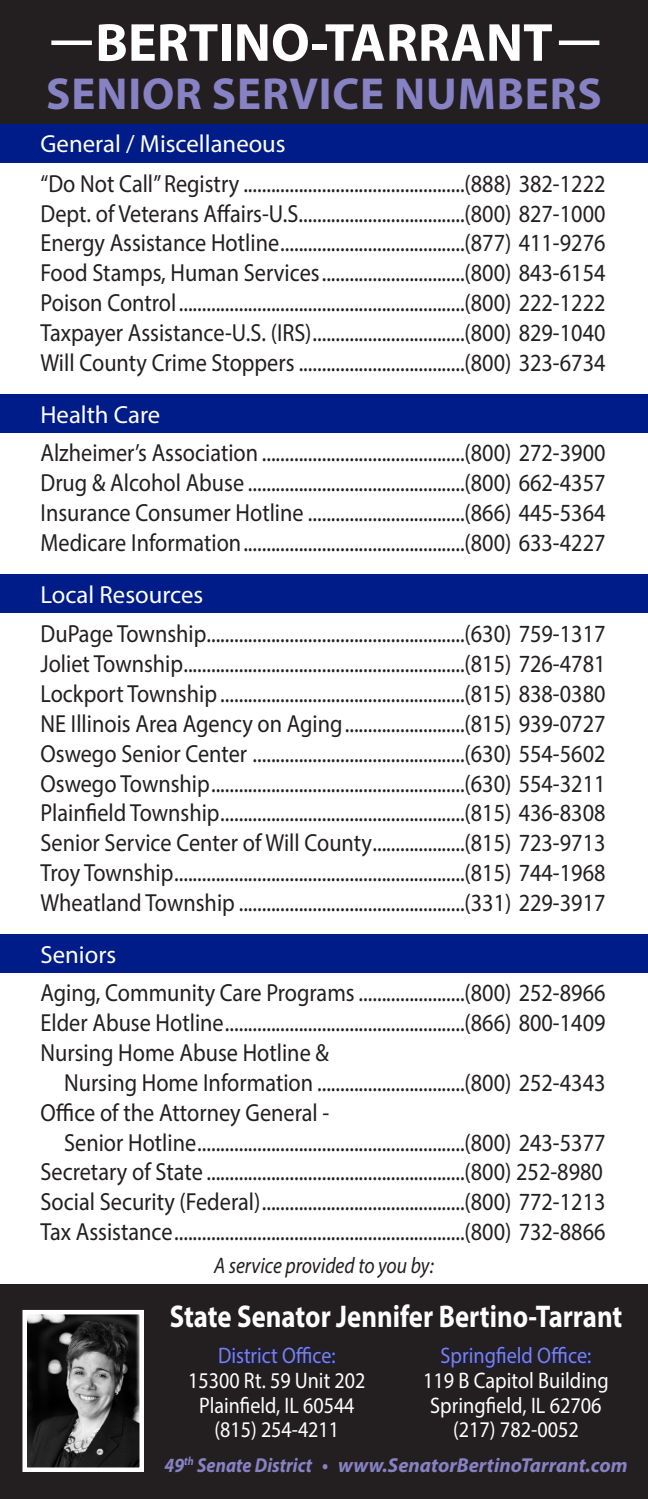
<style>
.page{position:relative;width:648px;height:1499px;background:#fff}
.page>*{position:absolute;margin:0;border:0;box-sizing:border-box;transform-origin:0 0}
.t1{font:700 54px "Myriad Pro";color:#fff}
.t2{font:700 45px "Myriad Pro";letter-spacing:.02em;color:#8782c4}
.t3{font:700 31.5px "Myriad Pro";color:#fff;scale:.85 1}
.t4{font:24.75px "Myriad Pro";color:#231f20;scale:.9 1}
.t5{font:24.75px "Myriad Pro";color:#fff}
.t6{font:22.5px "Myriad Pro";color:#fff;scale:.9 1}
.t7{font:22.5px "Myriad Pro";color:#fff;scale:.89 1}
.t8{font:italic 22.5px "Myriad Pro";color:#231f20;scale:.87 1}
.t9{font:22.5px "Myriad Pro";color:#8782c4;scale:.9 1}
.t10{font:22.5px "Myriad Pro";color:#8782c4;scale:.89 1}
.t11{font:italic 700 20.25px "Myriad Pro";color:#8782c4;scale:.9 1}
</style>
<div class="page">
<div style="left:0;top:0;width:648px;height:124px;background:#231f20"></div>
<div style="left:0;top:1284px;width:648px;height:214px;background:#231f20"></div>
<div style="left:0;top:124px;width:648px;height:38px;background:#001c88"></div>
<div style="left:0;top:394px;width:648px;height:39px;background:#001c88"></div>
<div style="left:0;top:934px;width:648px;height:39px;background:#001c88"></div>
<div style="left:51px;top:40px;width:41px;height:5px;background:#fff"></div>
<div style="left:559px;top:40px;width:40px;height:5px;background:#fff"></div>
<svg style="left:440px;top:1346px;width:151px;height:22px"></svg>
<svg style="left:219px;top:1346px;width:116px;height:18px"></svg>
<img style="left:27px;top:1315px;width:112px;height:152px">
<div style="left:22px;top:1310px;width:122px;height:162px;border:4px solid #fff"></div>
<div style="left:0;top:574px;width:648px;height:39px;background:#001c88"></div>
<p class="t1" style="left:95px;top:7px;width:459px">BERTINO-TARRANT</p>
<p class="t2" style="left:46px;top:65px;width:557px">SENIOR SERVICE NUMBERS</p>
<p class="t5" style="left:40px;top:129px;width:247px">General / Miscellaneous</p>
<p class="t4" style="left:40px;top:168px;width:629px">“Do Not Call” Registry ................................................(888) 382-1222</p>
<p class="t4" style="left:40px;top:198px;width:629px">Dept. of Veterans Affairs-U.S....................................(800) 827-1000</p>
<p class="t4" style="left:40px;top:228px;width:629px">Energy Assistance Hotline........................................(877) 411-9276</p>
<p class="t4" style="left:40px;top:258px;width:629px">Food Stamps, Human Services...............................(800) 843-6154</p>
<p class="t4" style="left:40px;top:287px;width:629px">Poison Control..............................................................(800) 222-1222</p>
<p class="t4" style="left:40px;top:317px;width:629px">Taxpayer Assistance-U.S. (IRS).................................(800) 829-1040</p>
<p class="t4" style="left:40px;top:347px;width:629px">Will County Crime Stoppers ....................................(800) 323-6734</p>
<p class="t5" style="left:40px;top:399px;width:121px">Health Care</p>
<p class="t4" style="left:40px;top:438px;width:629px">Alzheimer’s Association ............................................(800) 272-3900</p>
<p class="t4" style="left:40px;top:467px;width:629px">Drug &amp; Alcohol Abuse ...............................................(800) 662-4357</p>
<p class="t4" style="left:40px;top:497px;width:629px">Insurance Consumer Hotline ..................................(866) 445-5364</p>
<p class="t4" style="left:40px;top:527px;width:629px">Medicare Information................................................(800) 633-4227</p>
<p class="t5" style="left:40px;top:579px;width:164px">Local Resources</p>
<p class="t4" style="left:40px;top:619px;width:629px">DuPage Township........................................................(630) 759-1317</p>
<p class="t4" style="left:40px;top:648px;width:629px">Joliet Township.............................................................(815) 726-4781</p>
<p class="t4" style="left:40px;top:678px;width:629px">Lockport Township .....................................................(815) 838-0380</p>
<p class="t4" style="left:40px;top:708px;width:629px">NE Illinois Area Agency on Aging..........................(815) 939-0727</p>
<p class="t4" style="left:40px;top:738px;width:629px">Oswego Senior Center ..............................................(630) 554-5602</p>
<p class="t4" style="left:40px;top:768px;width:629px">Oswego Township.......................................................(630) 554-3211</p>
<p class="t4" style="left:40px;top:798px;width:629px">Plainfield Township.....................................................(815) 436-8308</p>
<p class="t4" style="left:40px;top:827px;width:629px">Senior Service Center of Will County....................(815) 723-9713</p>
<p class="t4" style="left:40px;top:857px;width:629px">Troy Township...............................................................(815) 744-1968</p>
<p class="t4" style="left:40px;top:887px;width:629px">Wheatland Township .................................................(331) 229-3917</p>
<p class="t5" style="left:40px;top:939px;width:77px">Seniors</p>
<p class="t4" style="left:40px;top:977px;width:629px">Aging, Community Care Programs .......................(800) 252-8966</p>
<p class="t4" style="left:40px;top:1007px;width:629px">Elder Abuse Hotline....................................................(866) 800-1409</p>
<p class="t4" style="left:40px;top:1037px;width:322px">Nursing Home Abuse Hotline &amp;</p>
<p class="t4" style="left:64px;top:1067px;width:603px">Nursing Home Information ................................(800) 252-4343</p>
<p class="t4" style="left:40px;top:1097px;width:323px">Office of the Attorney General -</p>
<p class="t4" style="left:64px;top:1127px;width:603px">Senior Hotline..........................................................(800) 243-5377</p>
<p class="t4" style="left:40px;top:1156px;width:627px">Secretary of State ........................................................(800) 252-8980</p>
<p class="t4" style="left:40px;top:1186px;width:629px">Social Security (Federal)............................................(800) 772-1213</p>
<p class="t4" style="left:40px;top:1216px;width:629px">Tax Assistance...............................................................(800) 732-8866</p>
<p class="t8" style="left:214px;top:1251px;width:254px">A service provided to you by:</p>
<p class="t3" style="left:170px;top:1295px;width:534px">State Senator Jennifer Bertino-Tarrant</p>
<p class="t10" style="left:218px;top:1341px;width:134px">District Office:</p>
<p class="t7" style="left:188px;top:1366px;width:201px">15300 Rt. 59 Unit 202</p>
<p class="t7" style="left:199px;top:1391px;width:176px">Plainfield, IL 60544</p>
<p class="t7" style="left:215px;top:1415px;width:142px">(815) 254-4211</p>
<p class="t9" style="left:441px;top:1341px;width:169px">Springfield Office:</p>
<p class="t6" style="left:423px;top:1366px;width:208px">119 B Capitol Building</p>
<p class="t6" style="left:430px;top:1391px;width:192px">Springfield, IL 62706</p>
<p class="t6" style="left:453px;top:1415px;width:141px">(217) 782-0052</p>
<p class="t11" style="left:165px;top:1452px;width:516px">49<sup>th</sup> Senate District • www.SenatorBertinoTarrant.com</p>
</div>
